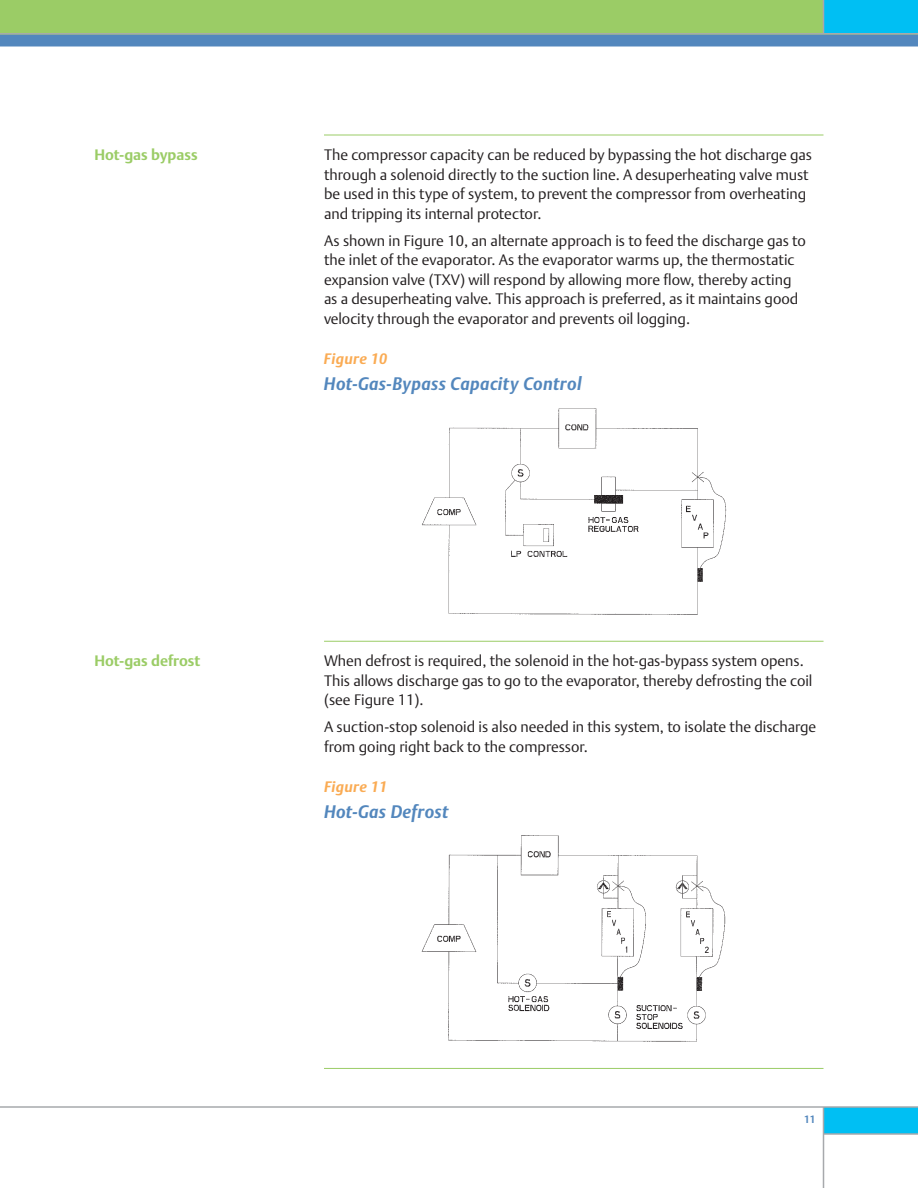
<style>
.page{position:relative;width:918px;height:1188px;background:#fff}
.page>*{position:absolute;margin:0;border:0;box-sizing:border-box;transform-origin:0 0}
.t1{font:italic 700 18px "DTL Argo T";letter-spacing:.025em;color:#5387bd;scale:.96 1}
.t2{font:15px/19.5px "DTL Argo T Light";color:#231f20}
.t3{font:700 15px "DTL Argo T";color:#9bcc66}
.t4{font:italic 700 15px "DTL Argo T";letter-spacing:.025em;color:#faab53}
.t5{font:700 10.5px "DTL Argo T";color:#5387bd;scale:.96 1}
</style>
<div class="page">
<div style="left:0;top:0;width:918px;height:40px;background:#9bcc66"></div>
<div style="left:824px;top:0;width:94px;height:34px;background:#00bff3"></div>
<div style="left:824px;top:1107px;width:94px;height:27px;background:#00bff3"></div>
<hr style="left:823px;top:1107px;width:1px;height:81px;background:#a7a9ac">
<hr style="left:824px;top:1133px;width:94px;height:2px;background:#a7a9ac">
<div style="left:0;top:34px;width:918px;height:12px;background:#5387bd"></div>
<hr style="left:0;top:33px;width:918px;height:1px;background:#a7a9ac">
<hr style="left:823px;top:0;width:1px;height:34px;background:#a7a9ac">
<hr style="left:0;top:1106px;width:918px;height:2px;background:#a7a9ac">
<hr style="left:324px;top:135px;width:499px;height:1px;background:#9bcc66">
<hr style="left:324px;top:641px;width:500px;height:1px;background:#9bcc66">
<hr style="left:324px;top:1068px;width:499px;height:1px;background:#9bcc66">
<img style="left:422px;top:408px;width:305px;height:207px">
<img style="left:421px;top:835px;width:305px;height:207px">
<p class="t3" style="left:95px;top:149px;width:105px">Hot-gas bypass</p>
<p class="t3" style="left:95px;top:656px;width:107px">Hot-gas defrost</p>
<p class="t2" style="left:324px;top:146px;width:490px">The compressor capacity can be reduced by bypassing the hot discharge gas through a solenoid directly to the suction line. A desuperheating valve must be used in this type of system, to prevent the compressor from overheating and tripping its internal protector.</p>
<p class="t2" style="left:324px;top:231px;width:484px">As shown in Figure 10, an alternate approach is to feed the discharge gas to the inlet of the evaporator. As the evaporator warms up, the thermostatic expansion valve (TXV) will respond by allowing more flow, thereby acting as a desuperheating valve. This approach is preferred, as it maintains good velocity through the evaporator and prevents oil logging.</p>
<p class="t4" style="left:324px;top:353px;width:65px">Figure 10</p>
<p class="t1" style="left:324px;top:377px;width:270px">Hot-Gas-Bypass Capacity Control</p>
<p class="t2" style="left:324px;top:652px;width:490px">When defrost is required, the solenoid in the hot-gas-bypass system opens.<br>This allows discharge gas to go to the evaporator, thereby defrosting the coil (see Figure 11).</p>
<p class="t2" style="left:324px;top:718px;width:494px">A suction-stop solenoid is also needed in this system, to isolate the discharge from going right back to the compressor.</p>
<p class="t4" style="left:324px;top:781px;width:65px">Figure 11</p>
<p class="t1" style="left:324px;top:805px;width:131px">Hot-Gas Defrost</p>
<p class="t5" style="left:804px;top:1116px;width:13px">11</p>
</div>
